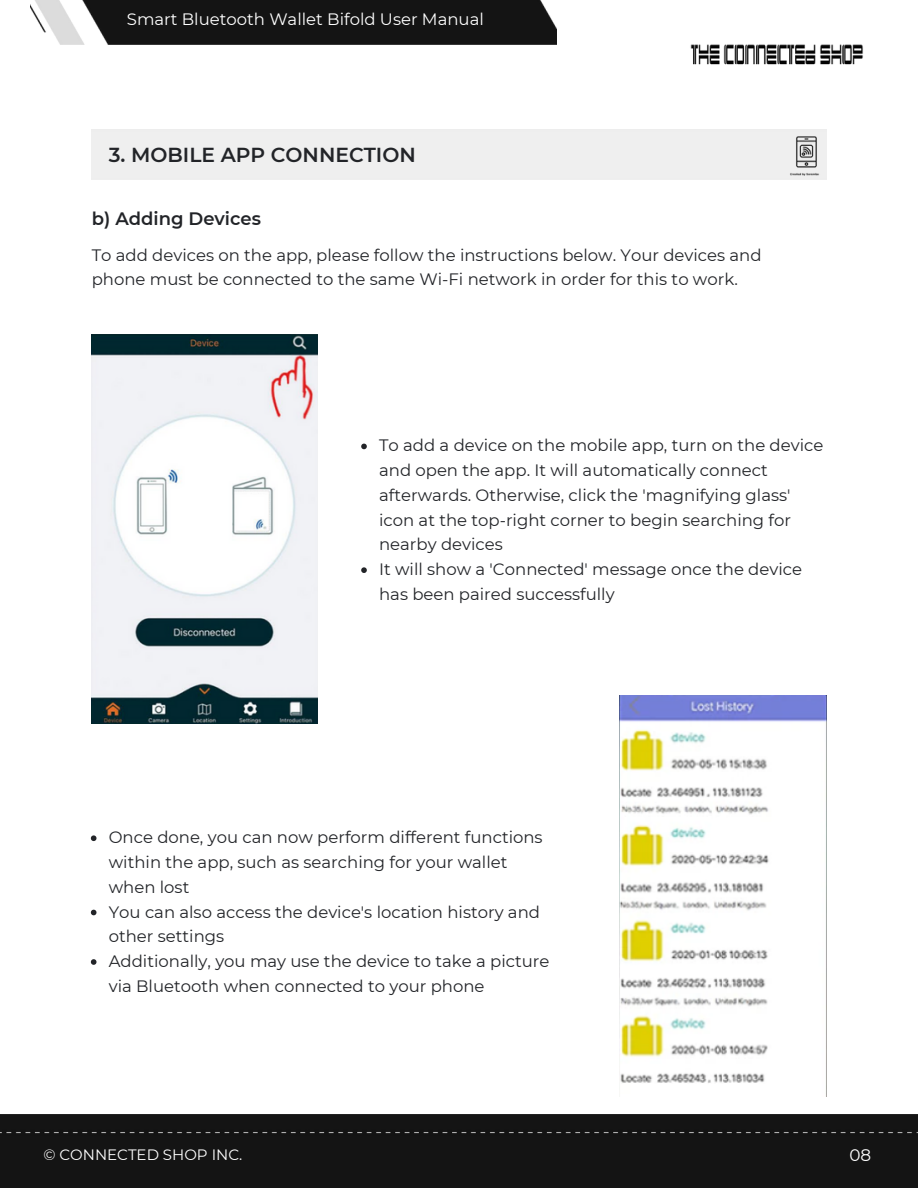
<style>
.page{position:relative;width:918px;height:1188px;background:#fff}
.page>*{position:absolute;margin:0;border:0;box-sizing:border-box;transform-origin:0 0}
.t1{font:600 20.25px "Montserrat";color:#222428}
.t2{font:600 18px "Montserrat";color:#222428}
.t3{font:16.8px "Montserrat";color:#fff}
.t4{font:16.5px/24.8px "Montserrat";color:#222428}
.t5{font:16.5px "Montserrat";color:#fff}
.t6{font:15px "Montserrat";color:#fff}
</style>
<div class="page">
<img style="left:690px;top:44px;width:173px;height:21px">
<div style="left:0;top:1114px;width:918px;height:74px;background:#141414"></div>
<img style="left:787px;top:137px;width:39px;height:39px">
<img style="left:620px;top:696px;width:207px;height:400px">
<img style="left:92px;top:334px;width:226px;height:389px">
<svg style="left:361px;top:444px;width:6px;height:5px"></svg>
<svg style="left:361px;top:567px;width:6px;height:6px"></svg>
<svg style="left:91px;top:835px;width:5px;height:6px"></svg>
<svg style="left:91px;top:910px;width:5px;height:5px"></svg>
<svg style="left:91px;top:959px;width:5px;height:6px"></svg>
<img style="left:31px;top:0;width:525px;height:45px">
<p class="t5" style="left:127px;top:9px;width:358px">Smart Bluetooth Wallet Bifold User Manual</p>
<p class="t1" style="left:109px;top:142px;width:308px">3. MOBILE APP CONNECTION</p>
<p class="t2" style="left:92px;top:208px;width:171px">b) Adding Devices</p>
<p class="t4" style="left:92px;top:242px;width:671px">To add devices on the app, please follow the instructions below. Your devices and phone must be connected to the same Wi-Fi network in order for this to work.</p>
<p class="t4" style="left:379px;top:433px;width:446px">To add a device on the mobile app, turn on the device and open the app. It will automatically connect afterwards. Otherwise, click the 'magnifying glass' icon at the top-right corner to begin searching for nearby devices<br>It will show a 'Connected' message once the device has been paired successfully</p>
<p class="t4" style="left:109px;top:825px;width:442px">Once done, you can now perform different functions within the app, such as searching for your wallet when lost<br>You can also access the device's location history and other settings<br>Additionally, you may use the device to take a picture via Bluetooth when connected to your phone</p>
<p class="t6" style="left:43px;top:1146px;width:200px">© CONNECTED SHOP INC.</p>
<p class="t3" style="left:849px;top:1145px;width:23px">08</p>
</div>
